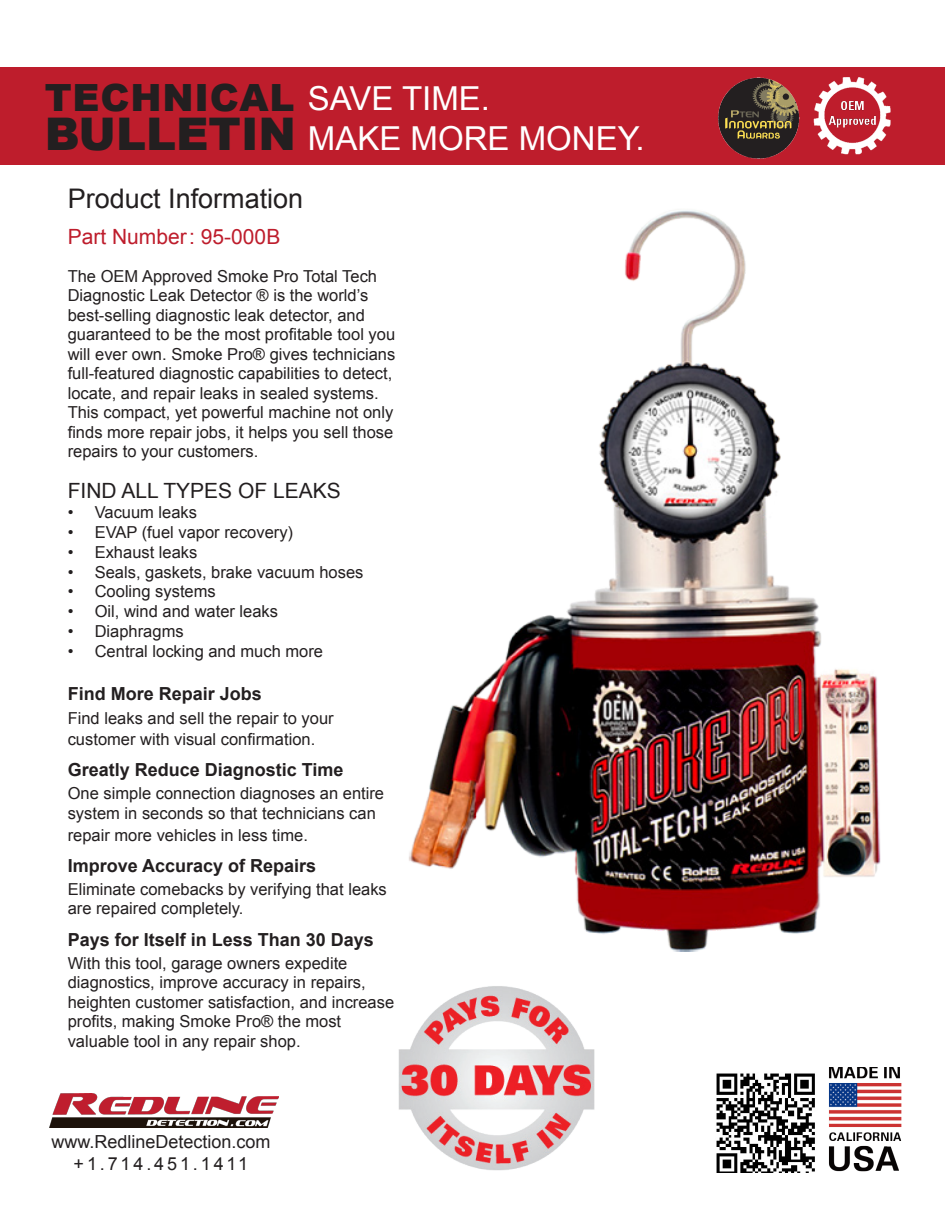
<style>
.page{position:relative;width:945px;height:1215px;background:#fff}
.page>*{position:absolute;margin:0;border:0;box-sizing:border-box;transform-origin:0 0}
.t1{font:900 45px "Arial";color:#231f20}
.t2{font:900 37.5px "Arial";letter-spacing:.02em;color:#231f20}
.t3{font:33px "Arial";color:#fff}
.t4{font:27px "Arial";color:#231f20}
.t5{font:21px "Arial";color:#231f20}
.t6{font:21px "Arial";color:#be1d2c}
.t7{font:700 18px "Arial";color:#231f20}
.t8{font:18px "Arial";color:#231f20}
.t9{font:18px "Arial";letter-spacing:.16em;color:#231f20}
.t10{font:16.5px/19.5px "Arial";color:#231f20}
</style>
<div class="page">
<div style="left:0;top:68px;width:945px;height:97px;background:#be1d2c"></div>
<img style="left:718px;top:77px;width:82px;height:82px">
<img style="left:803px;top:67px;width:100px;height:88px">
<img style="left:716px;top:1073px;width:99px;height:99px">
<img style="left:829px;top:1068px;width:73px;height:104px">
<img style="left:409px;top:210px;width:472px;height:742px">
<img style="left:49px;top:1094px;width:230px;height:33px">
<img style="left:398px;top:986px;width:197px;height:185px">
<p class="t2" style="left:45px;top:71px;width:251px">TECHNICAL</p>
<p class="t1" style="left:45px;top:101px;width:253px">BULLETIN</p>
<p class="t3" style="left:308px;top:77px;width:184px">SAVE TIME.</p>
<p class="t3" style="left:308px;top:116px;width:338px">MAKE MORE MONEY.</p>
<p class="t4" style="left:68px;top:181px;width:237px">Product Information</p>
<p class="t6" style="left:68px;top:223px;width:214px">Part Number: 95-000B</p>
<p class="t10" style="left:68px;top:266px;width:329px">The OEM Approved Smoke Pro Total Tech Diagnostic Leak Detector ® is the world’s best-selling diagnostic leak detector, and guaranteed to be the most profitable tool you will ever own. Smoke Pro® gives technicians full-featured diagnostic capabilities to detect, locate, and repair leaks in sealed systems.<br>This compact, yet powerful machine not only finds more repair jobs, it helps you sell those repairs to your customers.</p>
<p class="t5" style="left:68px;top:477px;width:275px">FIND ALL TYPES OF LEAKS</p>
<p class="t10" style="left:68px;top:503px;width:131px">• Vacuum leaks</p>
<p class="t10" style="left:68px;top:523px;width:227px">• EVAP (fuel vapor recovery)</p>
<p class="t10" style="left:68px;top:542px;width:131px">• Exhaust leaks</p>
<p class="t10" style="left:68px;top:562px;width:297px">• Seals, gaskets, brake vacuum hoses</p>
<p class="t10" style="left:68px;top:582px;width:150px">• Cooling systems</p>
<p class="t10" style="left:68px;top:602px;width:212px">• Oil, wind and water leaks</p>
<p class="t10" style="left:68px;top:622px;width:117px">• Diaphragms</p>
<p class="t10" style="left:68px;top:641px;width:257px">• Central locking and much more</p>
<p class="t7" style="left:68px;top:682px;width:196px">Find More Repair Jobs</p>
<p class="t10" style="left:68px;top:707px;width:267px;line-height:21.6px">Find leaks and sell the repair to your customer with visual confirmation.</p>
<p class="t7" style="left:68px;top:758px;width:277px">Greatly Reduce Diagnostic Time</p>
<p class="t10" style="left:68px;top:784px;width:318px">One simple connection diagnoses an entire system in seconds so that technicians can</p>
<p class="t10" style="left:68px;top:825px;width:242px">repair more vehicles in less time.</p>
<p class="t7" style="left:68px;top:853px;width:250px">Improve Accuracy of Repairs</p>
<p class="t10" style="left:68px;top:879px;width:321px">Eliminate comebacks by verifying that leaks are repaired completely.</p>
<p class="t7" style="left:68px;top:927px;width:308px">Pays for Itself in Less Than 30 Days</p>
<p class="t10" style="left:68px;top:953px;width:328px">With this tool, garage owners expedite diagnostics, improve accuracy in repairs, heighten customer satisfaction, and increase profits, making Smoke Pro® the most valuable tool in any repair shop.</p>
<p class="t8" style="left:51px;top:1130px;width:221px">www.RedlineDetection.com</p>
<p class="t9" style="left:74px;top:1152px;width:176px">+1.714.451.1411</p>
</div>
